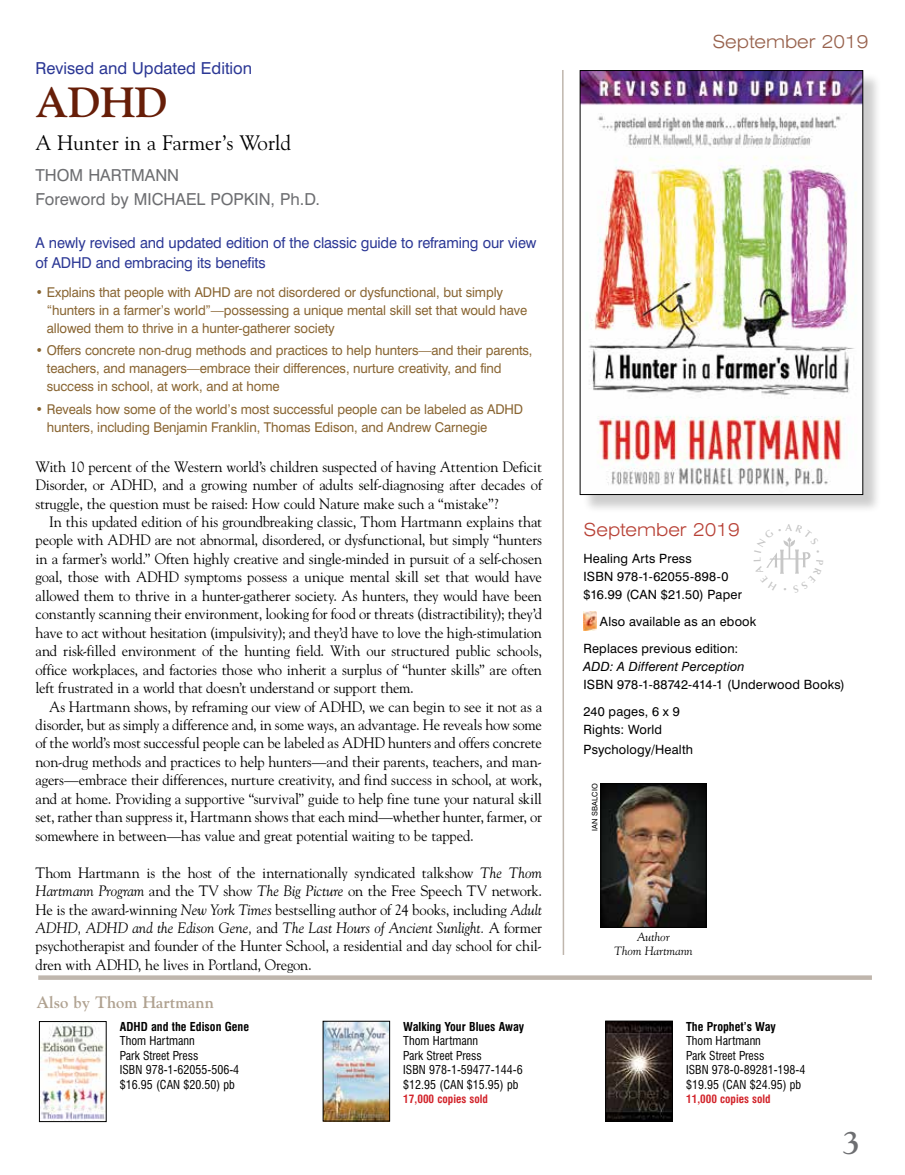
<style>
.page{position:relative;width:905px;height:1175px;background:#fff}
.page>*{position:absolute;margin:0;border:0;box-sizing:border-box;transform-origin:0 0}
.t1{font:700 42px "Goudy Std";color:#671e08}
.t2{font:700 33px "Goudy Std";color:#6d6e71}
.t3{font:21px "Goudy Old Style BT";color:#000}
.t4{font:300 expanded 18px "Swiss 721 BT";color:#b84237}
.t5{font:300 expanded 18px "Swiss 721 BT";color:#98624d}
.t6{font:16.5px/23.1px "Swiss 721 BT";color:#6d6e71}
.t7{font:16.5px "Swiss 721 BT";color:#2b3795}
.t8{font:700 16.5px "Goudy Std";color:#b0a291}
.t9{font:15px/18.5px "Goudy Std";letter-spacing:-.01em;color:#000;text-align:justify}
.t10{font:15px/19.5px "Swiss 721 BT";letter-spacing:-.01em;color:#2b3795}
.t11{font:13.5px/18px "Swiss 721 BT";letter-spacing:-.01em;color:#896532}
.t12{font:12.75px/18px "Swiss 721 BT";letter-spacing:.015em;color:#000}
.t13{font:italic 12.75px "Swiss 721 BT";letter-spacing:.015em;color:#000}
.t14{font:condensed 12px/14.4px "Swiss 721 BT";color:#000}
.t15{font:700 condensed 12px "Swiss 721 BT";color:#000}
.t16{font:italic 12px/13.5px "Goudy Old Style BT";letter-spacing:.005em;color:#000;text-align:center}
.t17{font:700 condensed 11.25px "Swiss 721 BT";color:#d2232a}
.t18{font:7.5px "Swiss 721 BT";letter-spacing:.025em;color:#000}
.s1{font-style:italic}
</style>
<div class="page">
<img style="left:41px;top:1023px;width:63px;height:96px">
<div style="left:39px;top:1021px;width:67px;height:100px;border:1px solid #000"></div>
<img style="left:607px;top:1022px;width:63px;height:97px">
<div style="left:605px;top:1020px;width:67px;height:101px;border:1px solid #000"></div>
<img style="left:325px;top:1023px;width:63px;height:96px">
<div style="left:323px;top:1021px;width:67px;height:100px;border:1px solid #000"></div>
<svg style="left:38px;top:975px;width:833px;height:4px;background:#c5bcb4"></svg>
<img style="left:583px;top:611px;width:13px;height:19px">
<svg style="left:562px;top:70px;width:3px;height:885px"></svg>
<div style="left:582px;top:73px;width:299px;height:440px;background:#000;opacity:.2"></div>
<img style="left:582px;top:72px;width:279px;height:421px">
<div style="left:580px;top:70px;width:283px;height:425px;border:1px solid #000"></div>
<img style="left:602px;top:785px;width:102px;height:140px">
<div style="left:600px;top:783px;width:106px;height:144px;border:1px solid #000"></div>
<svg style="left:766px;top:537px;width:45px;height:37px"></svg>
<p class="t7" style="left:36px;top:58px;width:218px">Revised and Updated Edition</p>
<h1 class="t1" style="left:36px;top:78px;width:133px">ADHD</h1>
<h3 class="t3" style="left:36px;top:130px;width:257px">A Hunter in a Farmer’s World</h3>
<p class="t6" style="left:36px;top:164px;width:286px">THOM HARTMANN<br>Foreword by MICHAEL POPKIN, Ph.D.</p>
<p class="t10" style="left:36px;top:233px;width:502px">A newly revised and updated edition of the classic guide to reframing our view of ADHD and embracing its benefits</p>
<p class="t11" style="left:47px;top:283px;width:482px;text-indent:-11px">• Explains that people with ADHD are not disordered or dysfunctional, but simply “hunters in a farmer’s world”—possessing a unique mental skill set that would have allowed them to thrive in a hunter-gatherer society</p>
<p class="t11" style="left:47px;top:341px;width:487px;text-indent:-11px">• Offers concrete non-drug methods and practices to help hunters—and their parents, teachers, and managers—embrace their differences, nurture creativity, and find success in school, at work, and at home</p>
<p class="t11" style="left:47px;top:399px;width:478px;text-indent:-11px">• Reveals how some of the world’s most successful people can be labeled as ADHD hunters, including Benjamin Franklin, Thomas Edison, and Andrew Carnegie</p>
<p class="t9" style="left:36px;top:457px;width:508px">With 10 percent of the Western world’s children suspected of having Attention Deficit Disorder, or ADHD, and a growing number of adults self-diagnosing after decades of struggle, the question must be raised: How could Nature make such a “mistake”?</p>
<p class="t9" style="left:36px;top:512px;width:508px;text-indent:14px">In this updated edition of his groundbreaking classic, Thom Hartmann explains that people with ADHD are not abnormal, disordered, or dysfunctional, but simply “hunters in a farmer’s world.” Often highly creative and single-minded in pursuit of a self-chosen goal, those with ADHD symptoms possess a unique mental skill set that would have allowed them to thrive in a hunter-gatherer society. As hunters, they would have been constantly scanning their environment, looking for food or threats (distractibility); they’d have to act without hesitation (impulsivity); and they’d have to love the high-stimulation and risk-filled environment of the hunting field. With our structured public schools, office workplaces, and factories those who inherit a surplus of “hunter skills” are often left frustrated in a world that doesn’t understand or support them.</p>
<p class="t9" style="left:36px;top:697px;width:508px;text-indent:14px">As Hartmann shows, by reframing our view of ADHD, we can begin to see it not as a disorder, but as simply a difference and, in some ways, an advantage. He reveals how some of the world’s most successful people can be labeled as ADHD hunters and offers concrete non-drug methods and practices to help hunters—and their parents, teachers, and man&shy;agers—embrace their differences, nurture creativity, and find success in school, at work, and at home. Providing a supportive “survival” guide to help fine tune your natural skill set, rather than suppress it, Hartmann shows that each mind—whether hunter, farmer, or somewhere in between—has value and great potential waiting to be tapped.</p>
<p class="t9" style="left:36px;top:863px;width:508px">Thom Hartmann is the host of the internationally syndicated talkshow <span class="s1">The Thom Hartmann Program</span> and the TV show <span class="s1">The Big Picture</span> on the Free Speech TV network.<br>He is the award-winning <span class="s1">New York Times</span> bestselling author of 24 books, including <span class="s1">Adult ADHD, ADHD and the Edison Gene,</span> and <span class="s1">The Last Hours of Ancient Sunlight.</span> A former psychotherapist and founder of the Hunter School, a residential and day school for chil&shy;dren with ADHD, he lives in Portland, Oregon.</p>
<p class="t8" style="left:36px;top:992px;width:179px">Also by Thom Hartmann</p>
<p class="t15" style="left:120px;top:1019px;width:131px">ADHD and the Edison Gene</p>
<p class="t14" style="left:120px;top:1033px;width:121px">Thom Hartmann<br>Park Street Press<br>ISBN 978-1-62055-506-4 $16.95 (CAN $20.50) pb</p>
<p class="t15" style="left:403px;top:1019px;width:122px">Walking Your Blues Away</p>
<p class="t14" style="left:403px;top:1033px;width:121px">Thom Hartmann<br>Park Street Press<br>ISBN 978-1-59477-144-6 $12.95 (CAN $15.95) pb</p>
<p class="t17" style="left:403px;top:1092px;width:86px">17,000 copies sold</p>
<p class="t5" style="left:712px;top:30px;width:158px">September 2019</p>
<p class="t4" style="left:583px;top:519px;width:158px">September 2019</p>
<p class="t12" style="left:583px;top:549px;width:160px">Healing Arts Press<br>ISBN 978-1-62055-898-0 $16.99 (CAN $21.50) Paper</p>
<p class="t12" style="left:583px;top:608px;width:174px;line-height:27px;text-indent:16px">Also available as an ebook<br>Replaces previous edition:</p>
<p class="t13" style="left:583px;top:658px;width:163px">ADD: A Different Perception</p>
<p class="t12" style="left:583px;top:671px;width:263px;line-height:27px">ISBN 978-1-88742-414-1 (Underwood Books)<br>240 pages, 6 x 9</p>
<p class="t12" style="left:583px;top:719px;width:111px;line-height:19.5px">Rights: World<br>Psychology/Health</p>
<p class="t18" style="left:590px;top:831px;width:49px;rotate:-90deg">IAN SBALCIO</p>
<p class="t16" style="left:614px;top:930px;width:80px">Author<br>Thom Hartmann</p>
<p class="t15" style="left:686px;top:1019px;width:91px">The Prophet’s Way</p>
<p class="t14" style="left:686px;top:1033px;width:121px">Thom Hartmann<br>Park Street Press<br>ISBN 978-0-89281-198-4 $19.95 (CAN $24.95) pb</p>
<p class="t17" style="left:686px;top:1092px;width:86px">11,000 copies sold</p>
<h2 class="t2" style="left:842px;top:1123px;width:20px">3</h2>
</div>
